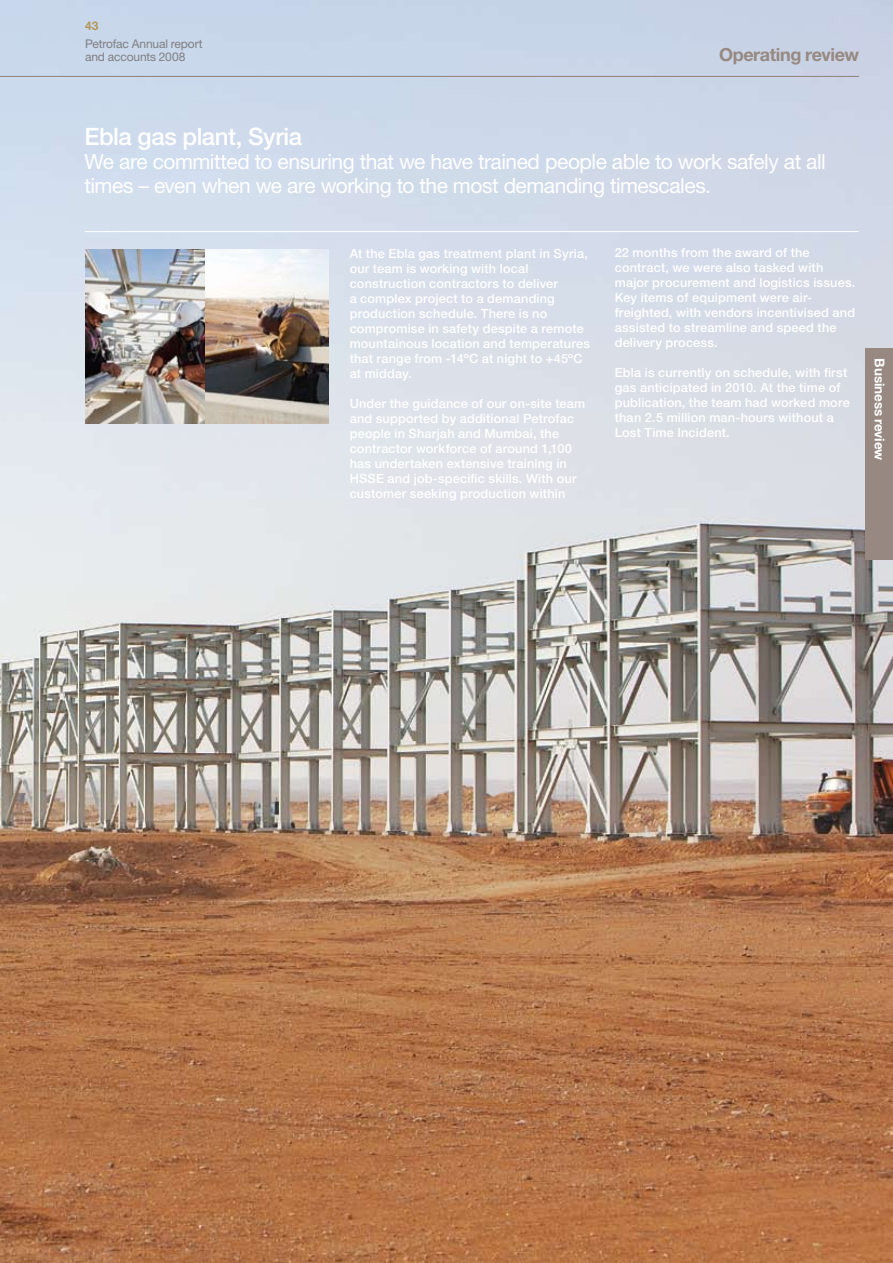
<style>
.page{position:relative;width:893px;height:1263px;background:#fff}
.page>*{position:absolute;margin:0;border:0;box-sizing:border-box;transform-origin:0 0}
.t1{font:500 24px "Helvetica Neue LT Std";letter-spacing:-.02em;color:#fff}
.t2{font:21px/24px "Helvetica Neue LT Std";letter-spacing:-.025em;color:#fff}
.t3{font:700 18px "Helvetica Neue LT Std";letter-spacing:-.025em;color:#978981}
.t4{font:700 13.5px "Helvetica Neue LT Std";letter-spacing:-.01em;color:#fff}
.t5{font:500 12.75px/15px "Helvetica Neue LT Std";letter-spacing:.015em;color:#fff}
.t6{font:12px/13.5px "Helvetica Neue LT Std";letter-spacing:-.01em;color:#807f83}
.t7{font:700 12px "Helvetica Neue LT Std";color:#b4975a}
</style>
<div class="page">
<img style="left:0;top:0;width:893px;height:1263px">
<img style="left:85px;top:249px;width:244px;height:175px">
<div style="left:865px;top:348px;width:28px;height:212px;background:#978981"></div>
<hr style="left:85px;top:231px;width:773px;height:1px;background:#fff">
<hr style="left:0;top:76px;width:859px;height:1px;background:#978981">
<p class="t7" style="left:85px;top:18px;width:15px">43</p>
<p class="t6" style="left:85px;top:37px;width:119px">Petrofac Annual report and accounts 2008</p>
<h3 class="t3" style="left:719px;top:44px;width:141px">Operating review</h3>
<h1 class="t1" style="left:85px;top:122px;width:219px">Ebla gas plant, Syria</h1>
<h2 class="t2" style="left:85px;top:149px;width:743px">We are committed to ensuring that we have trained people able to work safely at all times – even when we are working to the most demanding timescales.</h2>
<p class="t5" style="left:350px;top:245px;width:242px">At the Ebla gas treatment plant in Syria, our team is working with local construction contractors to deliver<br>a complex project to a demanding production schedule. There is no compromise in safety despite a remote mountainous location and temperatures that range from -14ºC at night to +45ºC at midday.</p>
<p class="t5" style="left:350px;top:395px;width:237px">Under the guidance of our on-site team and supported by additional Petrofac people in Sharjah and Mumbai, the contractor workforce of around 1,100 has undertaken extensive training in HSSE and job-specific skills. With our customer seeking production within</p>
<p class="t5" style="left:615px;top:245px;width:242px">22 months from the award of the contract, we were also tasked with major procurement and logistics issues.<br>Key items of equipment were air&shy;freighted, with vendors incentivised and assisted to streamline and speed the delivery process.</p>
<p class="t5" style="left:615px;top:365px;width:237px">Ebla is currently on schedule, with first gas anticipated in 2010. At the time of publication, the team had worked more than 2.5 million man-hours without a Lost Time Incident.</p>
<p class="t4" style="left:888px;top:358px;width:103px;rotate:90deg">Business review</p>
</div>
